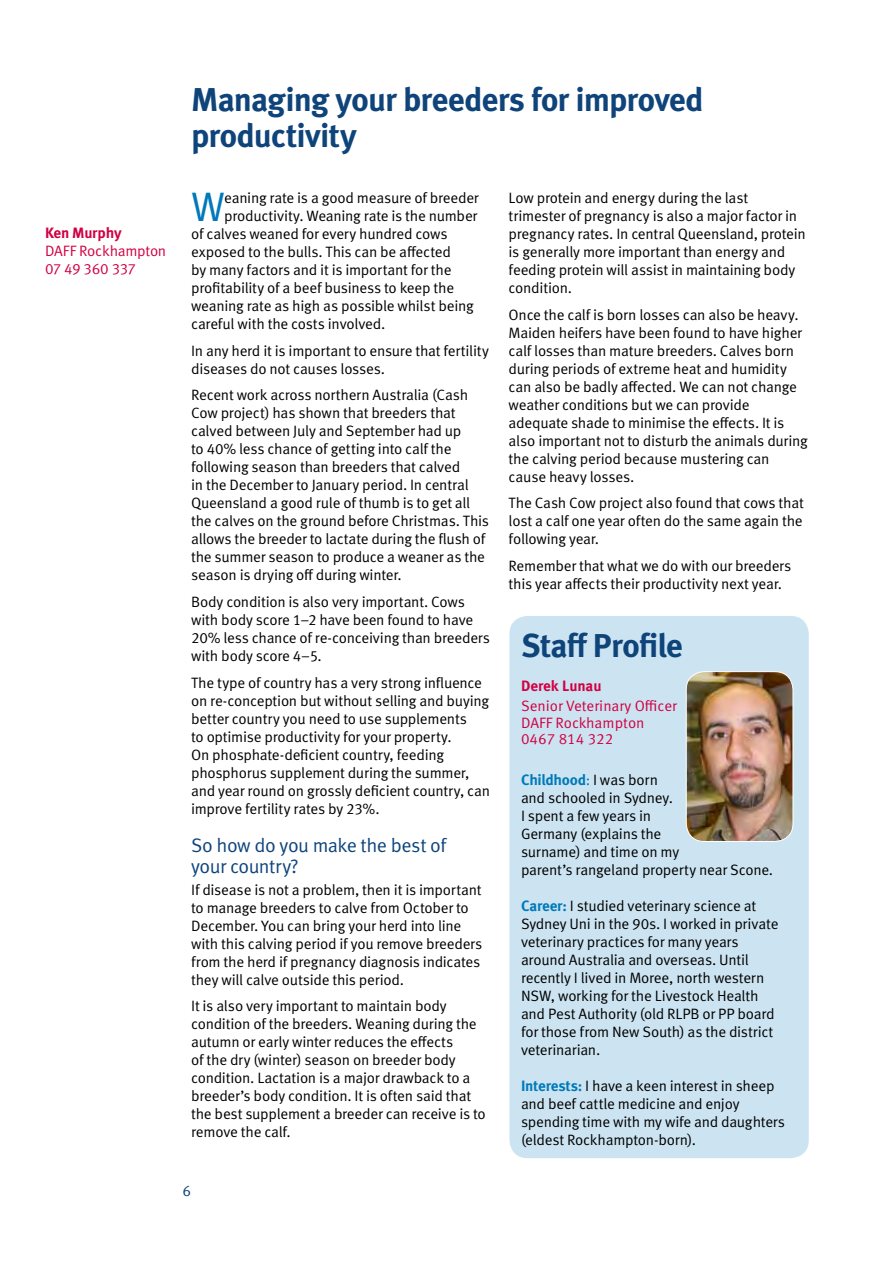
<style>
.page{position:relative;width:893px;height:1263px;background:#fff}
.page>*{position:absolute;margin:0;border:0;box-sizing:border-box;transform-origin:0 0}
.t1{font:41.25px "Meta OT";color:#0079b9}
.t2{font:700 33px/36px "Meta OT";letter-spacing:-.03em;color:#0f447b}
.t3{font:19.5px/21px "Meta OT";letter-spacing:-.025em;color:#0f447b}
.t4{font:15px/18px "Meta OT";letter-spacing:-.02em;color:#000}
.t5{font:15px/16.5px "Meta OT";color:#d10043}
.t6{font:15px/18px "Meta OT";letter-spacing:-.02em;color:#d10043}
.t7{font:700 15px "Meta OT";letter-spacing:-.01em;color:#d10043}
.t8{font:15px "Meta OT";color:#0f447b}
.s1{font-weight:700;color:#0079b9}
.s2{color:#0079b9}
</style>
<div class="page">
<div style="left:509px;top:616px;width:300px;height:542px;background:#cce4f1;border-radius:18px"></div>
<img style="left:686px;top:672px;width:107px;height:169px">
<div style="left:686px;top:671px;width:107px;height:171px;border:1px solid #fff;border-radius:18px"></div>
<p class="t7" style="left:45px;top:223px;width:78px">Ken Murphy</p>
<p class="t6" style="left:45px;top:242px;width:123px">DAFF Rockhampton<br>07 49 360 337</p>
<h2 class="t2" style="left:191px;top:82px;width:514px">Managing your breeders for improved productivity</h2>
<h1 class="t1" style="left:191px;top:182px;width:35px">W</h1>
<p class="t4" style="left:224px;top:189px;width:256px">eaning rate is a good measure of breeder</p>
<p class="t4" style="left:224px;top:207px;width:255px">productivity. Weaning rate is the number</p>
<p class="t4" style="left:191px;top:225px;width:258px">of calves weaned for every hundred cows</p>
<p class="t4" style="left:191px;top:243px;width:261px">exposed to the bulls. This can be affected</p>
<p class="t4" style="left:191px;top:261px;width:262px">by many factors and it is important for the</p>
<p class="t4" style="left:191px;top:279px;width:265px">profitability of a beef business to keep the</p>
<p class="t4" style="left:191px;top:297px;width:284px">weaning rate as high as possible whilst being</p>
<p class="t4" style="left:191px;top:315px;width:196px">careful with the costs involved.</p>
<p class="t4" style="left:191px;top:342px;width:299px">In any herd it is important to ensure that fertility diseases do not causes losses.</p>
<p class="t4" style="left:191px;top:386px;width:299px">Recent work across northern Australia (Cash Cow project) has shown that breeders that calved between July and September had up<br>to 40% less chance of getting into calf the following season than breeders that calved<br>in the December to January period. In central Queensland a good rule of thumb is to get all the calves on the ground before Christmas. This allows the breeder to lactate during the flush of the summer season to produce a weaner as the season is drying off during winter.</p>
<p class="t4" style="left:191px;top:593px;width:300px">Body condition is also very important. Cows with body score 1–2 have been found to have 20% less chance of re-conceiving than breeders with body score 4–5.</p>
<p class="t4" style="left:191px;top:674px;width:300px">The type of country has a very strong influence on re-conception but without selling and buying better country you need to use supplements<br>to optimise productivity for your property.<br>On phosphate-deficient country, feeding phosphorus supplement during the summer, and year round on grossly deficient country, can improve fertility rates by 23%.</p>
<h3 class="t3" style="left:191px;top:835px;width:257px">So how do you make the best of your country?</h3>
<p class="t4" style="left:191px;top:881px;width:293px">If disease is not a problem, then it is important to manage breeders to calve from October to December. You can bring your herd into line with this calving period if you remove breeders from the herd if pregnancy diagnosis indicates they will calve outside this period.</p>
<p class="t4" style="left:191px;top:997px;width:296px">It is also very important to maintain body condition of the breeders. Weaning during the autumn or early winter reduces the effects<br>of the dry (winter) season on breeder body condition. Lactation is a major drawback to a breeder’s body condition. It is often said that the best supplement a breeder can receive is to remove the calf.</p>
<p class="t8" style="left:182px;top:1182px;width:10px">6</p>
<p class="t4" style="left:509px;top:189px;width:299px">Low protein and energy during the last trimester of pregnancy is also a major factor in pregnancy rates. In central Queensland, protein is generally more important than energy and feeding protein will assist in maintaining body condition.</p>
<p class="t4" style="left:509px;top:306px;width:301px">Once the calf is born losses can also be heavy.<br>Maiden heifers have been found to have higher calf losses than mature breeders. Calves born during periods of extreme heat and humidity can also be badly affected. We can not change weather conditions but we can provide adequate shade to minimise the effects. It is also important not to disturb the animals during the calving period because mustering can cause heavy losses.</p>
<p class="t4" style="left:509px;top:494px;width:297px;text-align:justify">The Cash Cow project also found that cows that lost a calf one year often do the same again the following year.</p>
<p class="t4" style="left:509px;top:557px;width:284px">Remember that what we do with our breeders this year affects their productivity next year.</p>
<h2 class="t2" style="left:521px;top:628px;width:163px">Staff Profile</h2>
<p class="t7" style="left:521px;top:676px;width:82px">Derek Lunau</p>
<p class="t5" style="left:521px;top:698px;width:158px">Senior Veterinary Officer<br>DAFF Rockhampton<br>0467 814 322</p>
<p class="t4" style="left:521px;top:770px;width:254px"><span class="s1">Childhood</span><span class="s2">:</span> I was born<br>and schooled in Sydney.<br>I spent a few years in<br>Germany (explains the<br>surname) and time on my<br>parent’s rangeland property near Scone.</p>
<p class="t4" style="left:521px;top:896px;width:259px"><span class="s1">Career:</span> I studied veterinary science at Sydney Uni in the 90s. I worked in private veterinary practices for many years around Australia and overseas. Until recently I lived in Moree, north western NSW, working for the Livestock Health and Pest Authority (old RLPB or PP board for those from New South) as the district veterinarian.</p>
<p class="t4" style="left:521px;top:1076px;width:265px"><span class="s1">Interests:</span> I have a keen interest in sheep and beef cattle medicine and enjoy spending time with my wife and daughters (eldest Rockhampton-born).</p>
</div>
